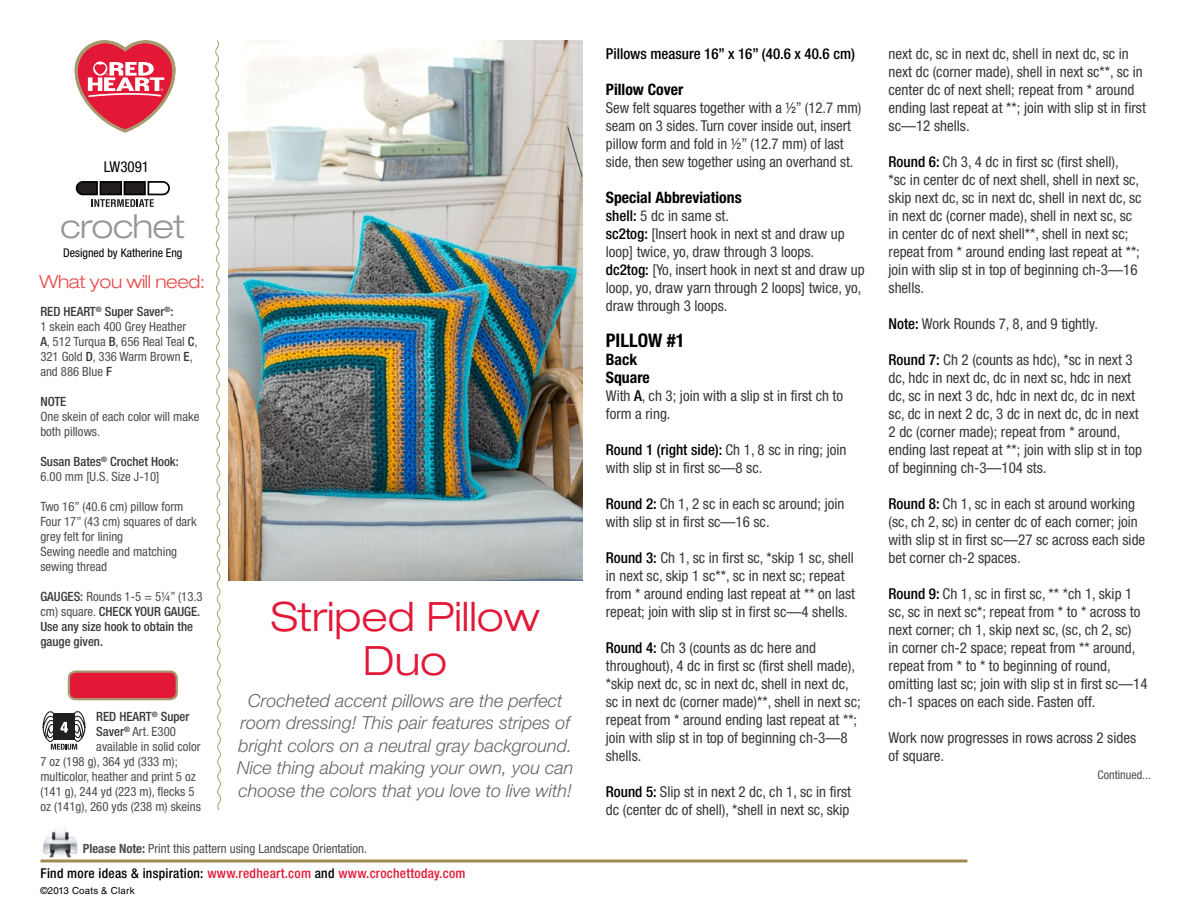
<style>
.page{position:relative;width:1188px;height:918px;background:#fff}
.page>*{position:absolute;margin:0;border:0;box-sizing:border-box;transform-origin:0 0}
.t1{font:300 expanded 40.5px/43.5px "Helvetica Neue LT Std";color:#e31837;text-align:center}
.t2{font:300 expanded 33px "Helvetica Neue LT Std";letter-spacing:-.02em;color:#939598}
.t3{font:700 condensed 18.75px "Helvetica Neue LT Std";color:#000}
.t4{font:italic 300 18px/22.5px "Helvetica Neue LT Std";color:#636466;text-align:center}
.t5{font:300 expanded 18px "Helvetica Neue LT Std";letter-spacing:-.02em;color:#e74b4b}
.t6{font:700 condensed 15.75px/18px "Helvetica Neue LT Std";color:#000}
.t7{font:condensed 15px/18px "Helvetica Neue LT Std";color:#383839}
.t8{font:500 condensed 15px "Helvetica Neue LT Std";color:#000}
.t9{font:condensed 15px "Helvetica Neue LT Std";color:#000}
.t10{font:500 condensed 13.5px "Helvetica Neue LT Std";letter-spacing:.02em;color:#e31837}
.t11{font:condensed 12.75px/15px "Helvetica Neue LT Std";color:#4d4d4f}
.t12{font:500 condensed 12.75px/15px "Helvetica Neue LT Std";color:#383839}
.t13{font:condensed 12px "Helvetica Neue LT Std";color:#000}
.t14{font:condensed 12px "Helvetica Neue LT Std";color:#4d4d4f}
.t15{font:9.75px "Helvetica LT Std";letter-spacing:.02em;color:#000}
.s1{font-weight:500;color:#383839}
.s2{font-weight:400;color:#4d4d4f}
.s3{font-weight:700}
.s4{color:#000}
.s5{font-weight:500;color:#000}
</style>
<div class="page">
<hr style="left:40px;top:860px;width:928px;height:2px;background:#a18b50">
<img style="left:42px;top:828px;width:36px;height:30px">
<svg style="left:75px;top:40px;width:100px;height:92px"></svg>
<svg style="left:76px;top:181px;width:94px;height:26px"></svg>
<svg style="left:215px;top:40px;width:6px;height:771px"></svg>
<img style="left:229px;top:40px;width:353px;height:540px">
<div style="left:69px;top:672px;width:108px;height:27px;background:#e31837;border-radius:7px"></div>
<div style="left:68px;top:670px;width:110px;height:30px;border:2px solid #a8996e;border-radius:7px"></div>
<svg style="left:42px;top:711px;width:44px;height:39px"></svg>
<p class="t9" style="left:104px;top:158px;width:47px">LW3091</p>
<h2 class="t2" style="left:61px;top:207px;width:126px">crochet</h2>
<p class="t13" style="left:63px;top:246px;width:121px">Designed by Katherine Eng</p>
<p class="t5" style="left:40px;top:271px;width:167px">What you will need:</p>
<p class="t11" style="left:40px;top:304px;width:159px"><span class="s1">RED HEART</span><sup>®</sup> <span class="s1">Super Saver</span><sup>®</sup><span class="s1">:<br></span>1 skein each 400 Grey Heather<br><span class="s1">A</span>, 512 Turqua <span class="s1">B</span>, 656 Real Teal <span class="s1">C</span>,<br>321 Gold <span class="s1">D</span>, 336 Warm Brown <span class="s1">E</span>, and 886 Blue <span class="s1">F</span></p>
<p class="t12" style="left:40px;top:394px;width:28px">NOTE</p>
<p class="t11" style="left:40px;top:409px;width:161px">One skein of each color will make both pillows.</p>
<p class="t12" style="left:40px;top:454px;width:140px">Susan Bates<sup>®</sup> Crochet Hook:<br><span class="s2">6.00 mm [U.S. Size J-10]</span></p>
<p class="t11" style="left:40px;top:499px;width:158px">Two 16” (40.6 cm) pillow form<br>Four 17” (43 cm) squares of dark grey felt for lining<br>Sewing needle and matching sewing thread</p>
<p class="t12" style="left:40px;top:589px;width:164px">GAUGES: <span class="s2">Rounds 1-5 = 5¼” (13.3 cm) square.</span> CHECK YOUR GAUGE.<br>Use any size hook to obtain the gauge given.</p>
<p class="t12" style="left:96px;top:709px;width:95px">RED HEART<sup>®</sup> Super</p>
<p class="t11" style="left:96px;top:724px;width:81px"><span class="s1">Saver</span><sup>®</sup> Art. E300</p>
<p class="t11" style="left:96px;top:739px;width:106px">available in solid color</p>
<p class="t11" style="left:40px;top:754px;width:139px">7 oz (198 g), 364 yd (333 m);</p>
<p class="t11" style="left:40px;top:769px;width:157px">multicolor, heather and print 5 oz</p>
<p class="t11" style="left:40px;top:784px;width:156px">(141 g), 244 yd (223 m), flecks 5</p>
<p class="t11" style="left:40px;top:799px;width:162px">oz (141g), 260 yds (238 m) skeins</p>
<h1 class="t1" style="left:271px;top:594px;width:271px">Striped Pillow<br>Duo</h1>
<p class="t4" style="left:237px;top:689px;width:338px">Crocheted accent pillows are the perfect room dressing! This pair features stripes of bright colors on a neutral gray background.<br>Nice thing about making your own, you can choose the colors that you love to live with!</p>
<p class="t11" style="left:83px;top:841px;width:286px"><span class="s3">Please Note:</span> Print this pattern using Landscape Orientation.</p>
<p class="t15" style="left:40px;top:885px;width:96px">©2013 Coats &amp; Clark</p>
<p class="t10" style="left:40px;top:865px;width:427px"><span class="s4">Find more ideas &amp; inspiration:</span> www.redheart.com <span class="s4">and</span> www.crochettoday.com</p>
<p class="t8" style="left:606px;top:44px;width:251px">Pillows measure 16” x 16” (40.6 x 40.6 cm)</p>
<p class="t6" style="left:606px;top:80px;width:79px">Pillow Cover</p>
<p class="t7" style="left:606px;top:98px;width:257px">Sew felt squares together with a ½” (12.7 mm) seam on 3 sides. Turn cover inside out, insert pillow form and fold in ½” (12.7 mm) of last side, then sew together using an overhand st.</p>
<p class="t6" style="left:606px;top:188px;width:137px">Special Abbreviations</p>
<p class="t7" style="left:606px;top:206px;width:260px"><span class="s5">shell:</span> 5 dc in same st.<br><span class="s5">sc2tog:</span> [Insert hook in next st and draw up loop] twice, yo, draw through 3 loops.<br><span class="s5">dc2tog:</span> [Yo, insert hook in next st and draw up loop, yo, draw yarn through 2 loops] twice, yo, draw through 3 loops.</p>
<p class="t3" style="left:606px;top:328px;width:81px">PILLOW #1</p>
<p class="t6" style="left:606px;top:350px;width:46px">Back<br>Square</p>
<p class="t7" style="left:606px;top:386px;width:239px">With <span class="s5">A</span>, ch 3; join with a slip st in first ch to form a ring.</p>
<p class="t7" style="left:606px;top:440px;width:242px"><span class="s5">Round 1 (right side):</span> Ch 1, 8 sc in ring; join with slip st in first sc—8 sc.</p>
<p class="t7" style="left:606px;top:494px;width:240px"><span class="s5">Round 2:</span> Ch 1, 2 sc in each sc around; join with slip st in first sc—16 sc.</p>
<p class="t7" style="left:606px;top:548px;width:251px"><span class="s5">Round 3:</span> Ch 1, sc in first sc, *skip 1 sc, shell in next sc, skip 1 sc**, sc in next sc; repeat from * around ending last repeat at ** on last repeat; join with slip st in first sc—4 shells.</p>
<p class="t7" style="left:606px;top:638px;width:256px"><span class="s5">Round 4:</span> Ch 3 (counts as dc here and throughout), 4 dc in first sc (first shell made), *skip next dc, sc in next dc, shell in next dc, sc in next dc (corner made)**, shell in next sc; repeat from * around ending last repeat at **; join with slip st in top of beginning ch-3—8 shells.</p>
<p class="t7" style="left:606px;top:782px;width:247px"><span class="s5">Round 5:</span> Slip st in next 2 dc, ch 1, sc in first dc (center dc of shell), *shell in next sc, skip</p>
<p class="t7" style="left:889px;top:44px;width:259px">next dc, sc in next dc, shell in next dc, sc in next dc (corner made), shell in next sc**, sc in center dc of next shell; repeat from * around ending last repeat at **; join with slip st in first sc—12 shells.</p>
<p class="t7" style="left:889px;top:152px;width:255px"><span class="s5">Round 6:</span> Ch 3, 4 dc in first sc (first shell),<br>*sc in center dc of next shell, shell in next sc, skip next dc, sc in next dc, shell in next dc, sc in next dc (corner made), shell in next sc, sc in center dc of next shell**, shell in next sc; repeat from * around ending last repeat at **; join with slip st in top of beginning ch-3—16 shells.</p>
<p class="t7" style="left:889px;top:314px;width:211px"><span class="s5">Note:</span> Work Rounds 7, 8, and 9 tightly.</p>
<p class="t7" style="left:889px;top:350px;width:255px"><span class="s5">Round 7:</span> Ch 2 (counts as hdc), *sc in next 3 dc, hdc in next dc, dc in next sc, hdc in next dc, sc in next 3 dc, hdc in next dc, dc in next sc, dc in next 2 dc, 3 dc in next dc, dc in next 2 dc (corner made); repeat from * around, ending last repeat at **; join with slip st in top of beginning ch-3—104 sts.</p>
<p class="t7" style="left:889px;top:494px;width:258px"><span class="s5">Round 8:</span> Ch 1, sc in each st around working (sc, ch 2, sc) in center dc of each corner; join with slip st in first sc—27 sc across each side bet corner ch-2 spaces.</p>
<p class="t7" style="left:889px;top:584px;width:260px"><span class="s5">Round 9:</span> Ch 1, sc in first sc, ** *ch 1, skip 1 sc, sc in next sc*; repeat from * to * across to next corner; ch 1, skip next sc, (sc, ch 2, sc)<br>in corner ch-2 space; repeat from ** around, repeat from * to * to beginning of round, omitting last sc; join with slip st in first sc—14 ch-1 spaces on each side. Fasten off.</p>
<p class="t7" style="left:889px;top:728px;width:249px">Work now progresses in rows across 2 sides of square.</p>
<p class="t14" style="left:1098px;top:767px;width:55px">Continued...</p>
</div>
